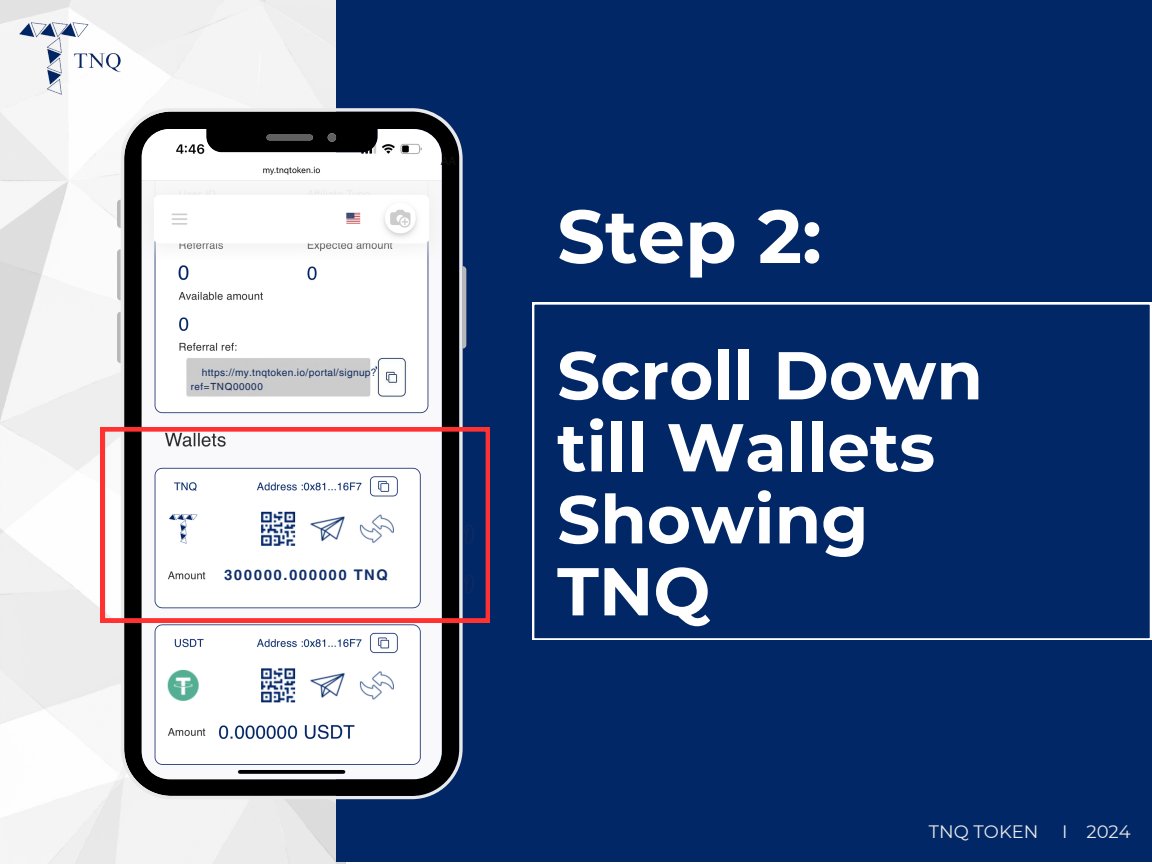
<style>
.page{position:relative;width:1152px;height:864px;background:#fff}
.page>*{position:absolute;margin:0;border:0;box-sizing:border-box;transform-origin:0 0}
.t1{font:700 75px "Montserrat";color:#fff}
.t2{font:700 67.5px/72px "Montserrat";color:#fff}
.t3{font:18px "Montserrat";color:#e9e9e9}
.t4{font:700 14.7px "Helvetica World";letter-spacing:.1em;color:#102f6b}
.t5{font:11.55px "Helvetica World";color:#101010}
.t6{font:10.2px "Helvetica World";letter-spacing:.03em;color:#112b5f}
.t7{font:9.9px "Helvetica World";letter-spacing:.065em;color:#112b5f}
</style>
<div class="page">
<img style="left:0;top:0;width:345px;height:864px">
<div style="left:336px;top:0;width:816px;height:862px;background:#012766"></div>
<svg style="left:532px;top:302px;width:620px;height:338px"></svg>
<svg style="left:117px;top:200px;width:4px;height:28px"></svg>
<svg style="left:117px;top:249px;width:4px;height:52px"></svg>
<svg style="left:117px;top:312px;width:4px;height:51px"></svg>
<svg style="left:463px;top:266px;width:3px;height:83px"></svg>
<svg style="left:121px;top:108px;width:342px;height:691px"></svg>
<img style="left:0;top:0;width:145px;height:126px">
<img style="left:169px;top:354px;width:255px;height:45px">
<img style="left:165px;top:260px;width:38px;height:28px">
<svg style="left:101px;top:427px;width:389px;height:196px"></svg>
<svg style="left:218px;top:562px;width:188px;height:30px"></svg>
<p class="t5" style="left:441px;top:154px;width:17px">AA</p>
<h2 class="t6" style="left:202px;top:366px;width:176px">https://my.tnqtoken.io/portal/signup?</h2>
<p class="t7" style="left:191px;top:381px;width:74px">ref=TNQ00000</p>
<h3 class="t4" style="left:224px;top:563px;width:165px">300000.000000 TNQ</h3>
<p class="t1" style="left:557px;top:190px;width:266px">Step 2:</p>
<p class="t2" style="left:557px;top:339px;width:427px">Scroll Down till Wallets<br>Showing<br>TNQ</p>
<p class="t3" style="left:929px;top:821px;width:111px">TNQ TOKEN</p>
<p class="t3" style="left:1062px;top:821px;width:70px">I 2024</p>
</div>
